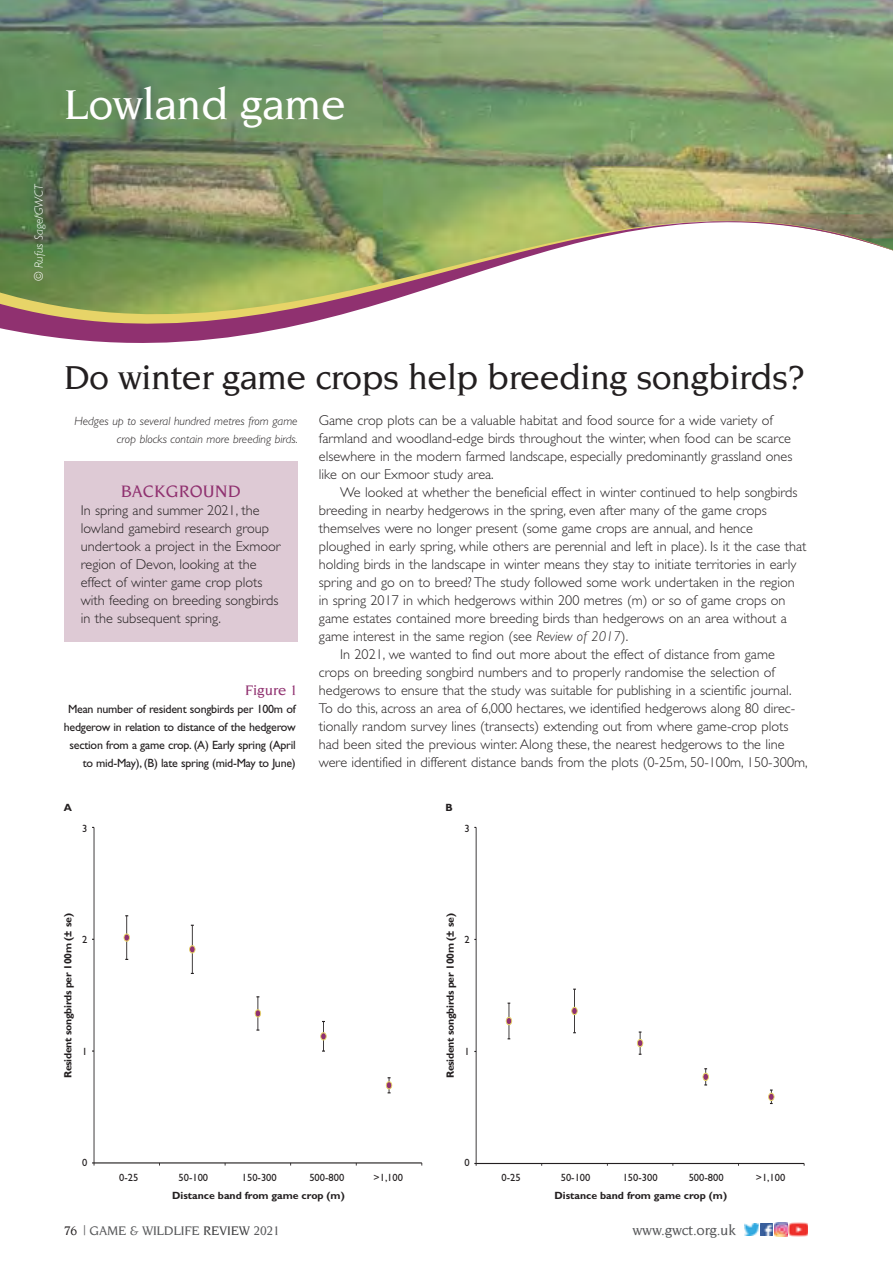
<style>
.page{position:relative;width:893px;height:1263px;background:#fff}
.page>*{position:absolute;margin:0;border:0;box-sizing:border-box;transform-origin:0 0}
.t1{font:500 45px "Novarese LT";letter-spacing:-.01em;color:#fff}
.t2{font:500 36px "Novarese LT";letter-spacing:-.015em;color:#231f20}
.t3{font:500 18px "Novarese LT";color:#903170}
.t4{font:500 15px "Novarese LT";letter-spacing:-.015em;color:#58595b}
.t5{font:500 15px "Novarese LT";color:#903170}
.t6{font:300 14.25px/18px "Gill Sans";color:#231f20}
.t7{font:500 13.5px "Novarese LT";letter-spacing:-.015em;color:#58595b}
.t8{font:12px/18px "Gill Sans";letter-spacing:-.02em;color:#231f20;text-align:right}
.t9{font:italic 300 12px/18px "Gill Sans";color:#231f20;text-align:right}
.t10{font:italic 300 12px "Gill Sans";color:#fff}
.t11{font:10.5px "Gill Sans";color:#231f20}
.t12{font:700 10.5px "Gill Sans";letter-spacing:-.025em;color:#231f20}
.t13{font:700 10.5px "Gill Sans";color:#231f20}
.s1{font-style:italic}
.s2{color:#231f20}
.s3{color:#404041}
</style>
<div class="page">
<img style="left:744px;top:1223px;width:15px;height:12px">
<svg style="left:760px;top:1223px;width:27px;height:13px"></svg>
<img style="left:788px;top:1222px;width:20px;height:14px">
<img style="left:0;top:0;width:893px;height:221px">
<svg style="left:0;top:221px;width:893px;height:122px"></svg>
<div style="left:64px;top:461px;width:234px;height:180px;background:#decad5"></div>
<hr style="left:94px;top:827px;width:1px;height:336px;background:#231f20">
<hr style="left:94px;top:1163px;width:328px;height:1px;background:#231f20">
<svg style="left:256px;top:996px;width:3px;height:35px"></svg>
<svg style="left:388px;top:1077px;width:3px;height:16px"></svg>
<svg style="left:124px;top:915px;width:5px;height:45px"></svg>
<div style="left:124px;top:934px;width:6px;height:7px;border:1px solid #e7d468;border-radius:50%"></div>
<svg style="left:190px;top:925px;width:5px;height:49px"></svg>
<div style="left:189px;top:945px;width:6px;height:8px;border:1px solid #e7d468;border-radius:50%"></div>
<div style="left:255px;top:1010px;width:6px;height:7px;background:#903170;border-radius:50%"></div>
<div style="left:255px;top:1009px;width:6px;height:8px;border:1px solid #e7d468;border-radius:50%"></div>
<svg style="left:321px;top:1021px;width:5px;height:31px"></svg>
<div style="left:320px;top:1032px;width:6px;height:8px;border:1px solid #e7d468;border-radius:50%"></div>
<div style="left:386px;top:1082px;width:6px;height:7px;background:#903170;border-radius:50%"></div>
<div style="left:386px;top:1081px;width:6px;height:8px;border:1px solid #e7d468;border-radius:50%"></div>
<hr style="left:476px;top:827px;width:1px;height:336px;background:#231f20">
<hr style="left:476px;top:1163px;width:328px;height:1px;background:#231f20">
<svg style="left:508px;top:1003px;width:2px;height:36px"></svg>
<svg style="left:639px;top:1032px;width:2px;height:23px"></svg>
<div style="left:506px;top:1017px;width:6px;height:8px;background:#903170;border-radius:50%"></div>
<div style="left:506px;top:1017px;width:6px;height:8px;border:1px solid #e7d468;border-radius:50%"></div>
<svg style="left:572px;top:989px;width:5px;height:44px"></svg>
<div style="left:571px;top:1007px;width:6px;height:8px;border:1px solid #e7d468;border-radius:50%"></div>
<div style="left:637px;top:1039px;width:6px;height:8px;background:#903170;border-radius:50%"></div>
<div style="left:637px;top:1039px;width:6px;height:8px;border:1px solid #e7d468;border-radius:50%"></div>
<svg style="left:703px;top:1068px;width:5px;height:18px"></svg>
<div style="left:703px;top:1073px;width:6px;height:8px;border:1px solid #e7d468;border-radius:50%"></div>
<svg style="left:769px;top:1090px;width:5px;height:14px"></svg>
<div style="left:768px;top:1093px;width:6px;height:8px;border:1px solid #e7d468;border-radius:50%"></div>
<h1 class="t1" style="left:64px;top:87px;width:284px">Lowland game</h1>
<p class="t10" style="left:35px;top:281px;width:98px;rotate:-90deg">© Rufus Sage/GWCT</p>
<h2 class="t2" style="left:64px;top:364px;width:743px">Do winter game crops help breeding songbirds?</h2>
<p class="t9" style="left:75px;top:413px;width:225px">Hedges up to several hundred metres from game crop blocks contain more breeding birds.</p>
<p class="t3" style="left:121px;top:484px;width:121px">BACKGROUND</p>
<p class="t6" style="left:81px;top:503px;width:201px">In spring and summer 2021, the lowland gamebird research group undertook a project in the Exmoor region of Devon, looking at the effect of winter game crop plots with feeding on breeding songbirds in the subsequent spring.</p>
<p class="t5" style="left:245px;top:685px;width:54px">Figure 1</p>
<p class="t8" style="left:64px;top:701px;width:234px">Mean number of resident songbirds per 100m of hedgerow in relation to distance of the hedgerow section from a game crop. (A) Early spring (April to mid-May), (B) late spring (mid-May to June)</p>
<p class="t6" style="left:319px;top:413px;width:475px">Game crop plots can be a valuable habitat and food source for a wide variety of farmland and woodland-edge birds throughout the winter, when food can be scarce elsewhere in the modern farmed landscape, especially predominantly grassland ones like on our Exmoor study area.</p>
<p class="t6" style="left:340px;top:485px;width:459px">We looked at whether the beneficial effect in winter continued to help songbirds</p>
<p class="t6" style="left:319px;top:503px;width:449px">breeding in nearby hedgerows in the spring, even after many of the game crops</p>
<p class="t6" style="left:319px;top:521px;width:435px">themselves were no longer present (some game crops are annual, and hence</p>
<p class="t6" style="left:319px;top:539px;width:489px">ploughed in early spring, while others are perennial and left in place). Is it the case that</p>
<p class="t6" style="left:319px;top:557px;width:479px">holding birds in the landscape in winter means they stay to initiate territories in early</p>
<p class="t6" style="left:319px;top:575px;width:477px">spring and go on to breed? The study followed some work undertaken in the region</p>
<p class="t6" style="left:319px;top:593px;width:468px">in spring 2017 in which hedgerows within 200 metres (m) or so of game crops on</p>
<p class="t6" style="left:319px;top:611px;width:469px">game estates contained more breeding birds than hedgerows on an area without a</p>
<p class="t6" style="left:319px;top:629px;width:311px">game interest in the same region (see <span class="s1">Review of 2017</span>).</p>
<p class="t6" style="left:340px;top:647px;width:436px">In 2021, we wanted to find out more about the effect of distance from game</p>
<p class="t6" style="left:319px;top:665px;width:458px">crops on breeding songbird numbers and to properly randomise the selection of</p>
<p class="t6" style="left:319px;top:683px;width:474px">hedgerows to ensure that the study was suitable for publishing in a scientific journal.</p>
<p class="t6" style="left:319px;top:701px;width:478px">To do this, across an area of 6,000 hectares, we identified hedgerows along 80 direc-</p>
<p class="t6" style="left:319px;top:719px;width:471px">tionally random survey lines (transects) extending out from where game-crop plots</p>
<p class="t6" style="left:319px;top:737px;width:467px">had been sited the previous winter. Along these, the nearest hedgerows to the line</p>
<p class="t6" style="left:319px;top:755px;width:490px">were identified in different distance bands from the plots (0-25m, 50-100m, 150-300m,</p>
<p class="t12" style="left:64px;top:804px;width:10px">A</p>
<p class="t12" style="left:445px;top:804px;width:9px">B</p>
<p class="t11" style="left:82px;top:825px;width:7px">3</p>
<p class="t11" style="left:464px;top:825px;width:7px">3</p>
<p class="t12" style="left:64px;top:1078px;width:166px;rotate:-90deg">Resident songbirds per 100m (± se)</p>
<p class="t11" style="left:82px;top:936px;width:7px">2</p>
<p class="t11" style="left:82px;top:1047px;width:7px">1</p>
<p class="t12" style="left:447px;top:1078px;width:166px;rotate:-90deg">Resident songbirds per 100m (± se)</p>
<p class="t11" style="left:464px;top:936px;width:7px">2</p>
<p class="t11" style="left:464px;top:1047px;width:7px">1</p>
<p class="t11" style="left:82px;top:1159px;width:7px">0</p>
<p class="t11" style="left:119px;top:1174px;width:21px">0-25</p>
<p class="t11" style="left:179px;top:1174px;width:31px">50-100</p>
<p class="t11" style="left:242px;top:1174px;width:36px">150-300</p>
<p class="t11" style="left:309px;top:1174px;width:36px">500-800</p>
<p class="t11" style="left:374px;top:1174px;width:31px">&gt;1,100</p>
<p class="t13" style="left:172px;top:1191px;width:174px">Distance band from game crop (m)</p>
<p class="t11" style="left:464px;top:1159px;width:7px">0</p>
<p class="t11" style="left:502px;top:1174px;width:21px">0-25</p>
<p class="t11" style="left:561px;top:1174px;width:31px">50-100</p>
<p class="t11" style="left:623px;top:1174px;width:36px">150-300</p>
<p class="t11" style="left:689px;top:1174px;width:36px">500-800</p>
<p class="t11" style="left:756px;top:1174px;width:31px">&gt;1,100</p>
<p class="t13" style="left:554px;top:1191px;width:174px">Distance band from game crop (m)</p>
<p class="t7" style="left:64px;top:1226px;width:218px"><span class="s2">76</span> | GAME &amp; WILDLIFE <span class="s3">REVIEW</span> 2021</p>
<p class="t4" style="left:632px;top:1225px;width:105px">www.gwct.org.uk</p>
</div>
